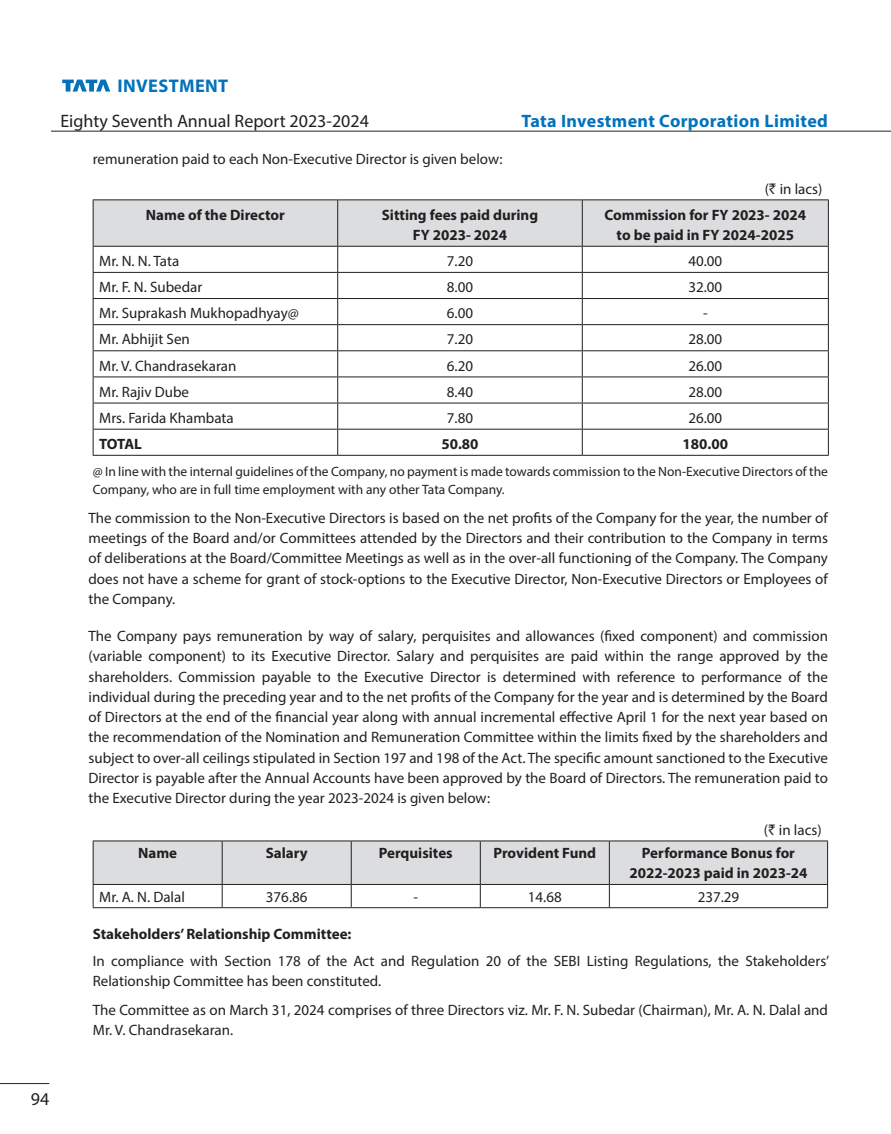
<style>
.page{position:relative;width:891px;height:1134px;background:#fff}
.page>*{position:absolute;margin:0;border:0;box-sizing:border-box;transform-origin:0 0}
.t1{font:700 18.3px "Myriad Pro";letter-spacing:.02em;color:#0372bb}
.t2{font:18px "Myriad Pro";color:#231f20}
.t3{font:700 18px "Myriad Pro";letter-spacing:.02em;color:#0372bb}
.tab_7{font:15px/20.2px "Myriad Pro";color:#231f20;text-align:justify}
.t4{font:700 15px/20.2px "Myriad Pro";color:#231f20;text-align:center}
.tab_7-2{font:13.5px/18px "Myriad Pro";color:#231f20}
.s1{font-family:"Rupee"}
</style>
<div class="page">
<hr style="left:51px;top:131px;width:840px;height:1px;background:#231f20">
<svg style="left:62px;top:80px;width:48px;height:12px"></svg>
<hr style="left:0;top:1083px;width:49px;height:1px;background:#231f20">
<svg style="left:93px;top:200px;width:736px;height:255px"></svg>
<hr style="left:93px;top:455px;width:245px;height:1px;background:#231f20">
<hr style="left:338px;top:455px;width:244px;height:1px;background:#231f20">
<hr style="left:582px;top:455px;width:247px;height:1px;background:#231f20">
<svg style="left:93px;top:841px;width:735px;height:66px"></svg>
<hr style="left:93px;top:907px;width:129px;height:1px;background:#231f20">
<hr style="left:222px;top:907px;width:129px;height:1px;background:#231f20">
<hr style="left:351px;top:907px;width:129px;height:1px;background:#231f20">
<hr style="left:480px;top:907px;width:129px;height:1px;background:#231f20">
<hr style="left:609px;top:907px;width:219px;height:1px;background:#231f20">
<p class="t1" style="left:118px;top:74px;width:112px">INVESTMENT</p>
<p class="t2" style="left:60px;top:110px;width:310px">Eighty Seventh Annual Report 2023-2024</p>
<p class="t3" style="left:522px;top:109px;width:308px">Tata Investment Corporation Limited</p>
<p class="tab_7" style="left:93px;top:149px;width:411px">remuneration paid to each Non-Executive Director is given below:</p>
<p class="tab_7" style="left:765px;top:178px;width:59px">(<span class="s1">`</span> in lacs)</p>
<p class="t4" style="left:146px;top:204px;width:141px">Name of the Director</p>
<p class="t4" style="left:382px;top:204px;width:158px">Sitting fees paid during<br>FY 2023- 2024</p>
<p class="t4" style="left:605px;top:204px;width:203px">Commission for FY 2023- 2024 to be paid in FY 2024-2025</p>
<p class="tab_7" style="left:99px;top:251px;width:82px">Mr. N. N. Tata</p>
<p class="tab_7" style="left:447px;top:251px;width:28px">7.20</p>
<p class="tab_7" style="left:688px;top:251px;width:35px">40.00</p>
<p class="tab_7" style="left:99px;top:277px;width:105px">Mr. F. N. Subedar</p>
<p class="tab_7" style="left:447px;top:277px;width:28px">8.00</p>
<p class="tab_7" style="left:688px;top:277px;width:35px">32.00</p>
<p class="tab_7" style="left:99px;top:303px;width:201px">Mr. Suprakash Mukhopadhyay@</p>
<p class="tab_7" style="left:447px;top:303px;width:28px">6.00</p>
<p class="tab_7" style="left:703px;top:303px;width:6px">-</p>
<p class="tab_7" style="left:99px;top:329px;width:92px">Mr. Abhijit Sen</p>
<p class="tab_7" style="left:447px;top:329px;width:28px">7.20</p>
<p class="tab_7" style="left:688px;top:329px;width:35px">28.00</p>
<p class="tab_7" style="left:99px;top:355px;width:139px">Mr. V. Chandrasekaran</p>
<p class="tab_7" style="left:447px;top:355px;width:28px">6.20</p>
<p class="tab_7" style="left:688px;top:355px;width:35px">26.00</p>
<p class="tab_7" style="left:99px;top:381px;width:92px">Mr. Rajiv Dube</p>
<p class="tab_7" style="left:447px;top:381px;width:28px">8.40</p>
<p class="tab_7" style="left:688px;top:381px;width:35px">28.00</p>
<p class="tab_7" style="left:99px;top:407px;width:136px">Mrs. Farida Khambata</p>
<p class="tab_7" style="left:447px;top:407px;width:28px">7.80</p>
<p class="tab_7" style="left:688px;top:407px;width:35px">26.00</p>
<p class="t4" style="left:99px;top:433px;width:44px">TOTAL</p>
<p class="t4" style="left:441px;top:433px;width:39px">50.80</p>
<p class="t4" style="left:683px;top:433px;width:47px">180.00</p>
<p class="tab_7-2" style="left:93px;top:462px;width:737px">@ In line with the internal guidelines of the Company, no payment is made towards commission to the Non-Executive Directors of the<br>Company, who are in full time employment with any other Tata Company.</p>
<p class="tab_7" style="left:89px;top:508px;width:741px">The commission to the Non-Executive Directors is based on the net profits of the Company for the year, the number of meetings of the Board and/or Committees attended by the Directors and their contribution to the Company in terms of deliberations at the Board/Committee Meetings as well as in the over-all functioning of the Company. The Company does not have a scheme for grant of stock-options to the Executive Director, Non-Executive Directors or Employees of the Company.</p>
<p class="tab_7" style="left:89px;top:626px;width:741px">The Company pays remuneration by way of salary, perquisites and allowances (fixed component) and commission (variable component) to its Executive Director. Salary and perquisites are paid within the range approved by the shareholders. Commission payable to the Executive Director is determined with reference to performance of the individual during the preceding year and to the net profits of the Company for the year and is determined by the Board of Directors at the end of the financial year along with annual incremental effective April 1 for the next year based on the recommendation of the Nomination and Remuneration Committee within the limits fixed by the shareholders and subject to over-all ceilings stipulated in Section 197 and 198 of the Act. The specific amount sanctioned to the Executive Director is payable after the Annual Accounts have been approved by the Board of Directors. The remuneration paid to the Executive Director during the year 2023-2024 is given below:</p>
<p class="tab_7" style="left:764px;top:820px;width:59px">(<span class="s1">`</span> in lacs)</p>
<p class="t4" style="left:138px;top:843px;width:41px">Name</p>
<p class="t4" style="left:266px;top:843px;width:43px">Salary</p>
<p class="t4" style="left:379px;top:843px;width:76px">Perquisites</p>
<p class="t4" style="left:493px;top:843px;width:104px">Provident Fund</p>
<p class="t4" style="left:629px;top:843px;width:180px">Performance Bonus for<br>2022-2023 paid in 2023-24</p>
<p class="tab_7" style="left:99px;top:886px;width:87px">Mr. A. N. Dalal</p>
<p class="tab_7" style="left:266px;top:886px;width:43px">376.86</p>
<p class="tab_7" style="left:413px;top:886px;width:6px">-</p>
<p class="tab_7" style="left:528px;top:886px;width:35px">14.68</p>
<p class="tab_7" style="left:698px;top:886px;width:43px">237.29</p>
<p class="t4" style="left:93px;top:924px;width:260px">Stakeholders’ Relationship Committee:</p>
<p class="tab_7" style="left:93px;top:951px;width:738px">In compliance with Section 178 of the Act and Regulation 20 of the SEBI Listing Regulations, the Stakeholders’<br>Relationship Committee has been constituted.</p>
<p class="tab_7" style="left:93px;top:1000px;width:737px">The Committee as on March 31, 2024 comprises of three Directors viz. Mr. F. N. Subedar (Chairman), Mr. A. N. Dalal and<br>Mr. V. Chandrasekaran.</p>
<p class="t2" style="left:31px;top:1088px;width:20px">94</p>
</div>
